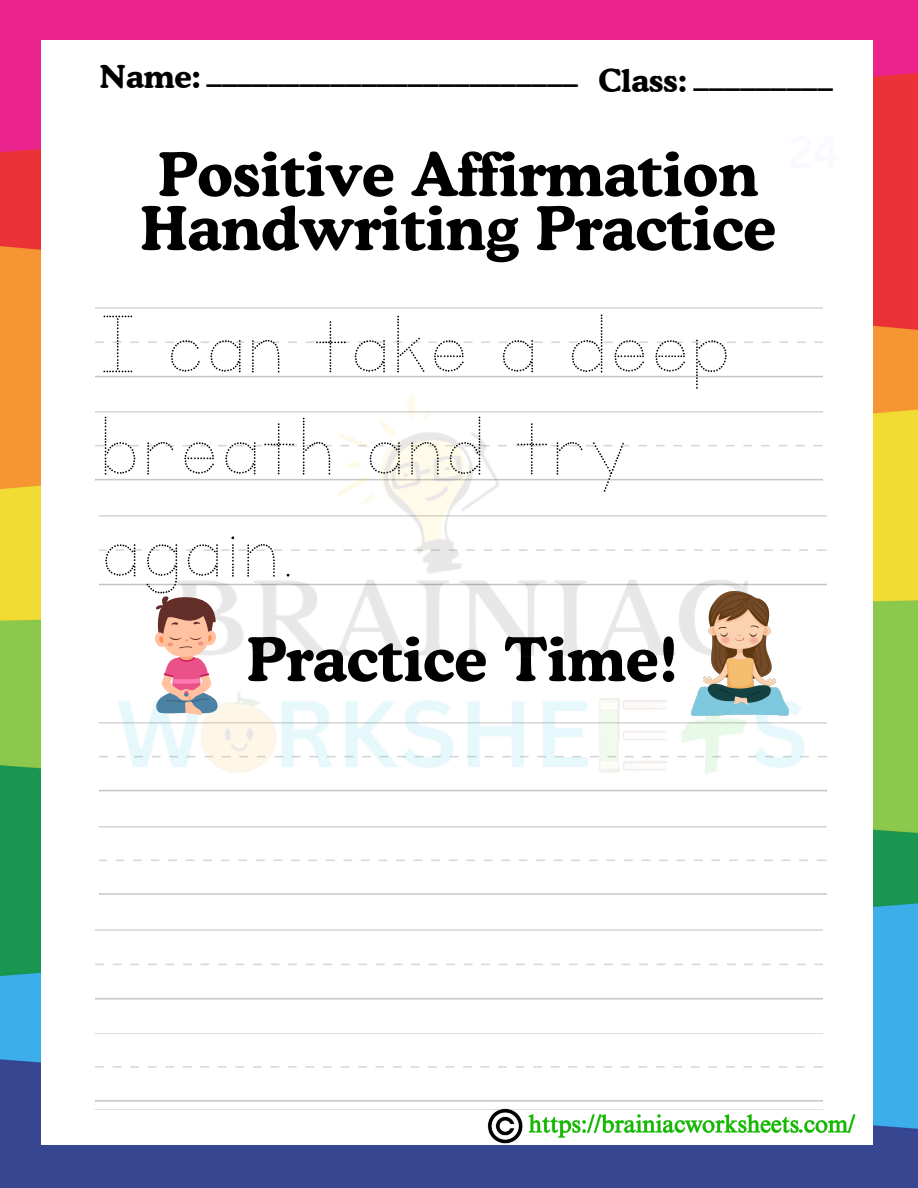
<style>
.page{position:relative;width:918px;height:1188px;background:#fff}
.page>*{position:absolute;margin:0;border:0;box-sizing:border-box;transform-origin:0 0}
.t1{font:95.4px/102.1px "KG Primary Dots";color:#000}
.t2{font:700 60px/54px "Cooper BT";color:#000}
.t3{font:36px "Canva Sans";color:#000}
.t4{font:700 31.5px "Cooper BT";color:#000}
</style>
<div class="page">
<img style="left:0;top:0;width:918px;height:1188px">
<div style="left:42px;top:40px;width:831px;height:1105px;background:#fff"></div>
<img style="left:480px;top:1108px;width:383px;height:44px">
<img style="left:95px;top:394px;width:732px;height:398px">
<img style="left:692px;top:592px;width:96px;height:123px">
<svg style="left:152px;top:594px;width:67px;height:121px"></svg>
<h2 class="t4" style="left:99px;top:57px;width:103px">Name:</h2>
<h1 class="t4" style="left:598px;top:61px;width:90px">Class:</h1>
<p class="t3" style="left:207px;top:45px;width:373px">________________________</p>
<p class="t3" style="left:694px;top:49px;width:141px">_________</p>
<p class="t2" style="left:141px;top:147px;width:637px">Positive Affirmation<br>Handwriting Practice</p>
<p class="t1" style="left:99px;top:296px;width:634px">I can take a deep breath and try again.</p>
<p class="t2" style="left:247px;top:632px;width:433px">Practice Time!</p>
</div>
